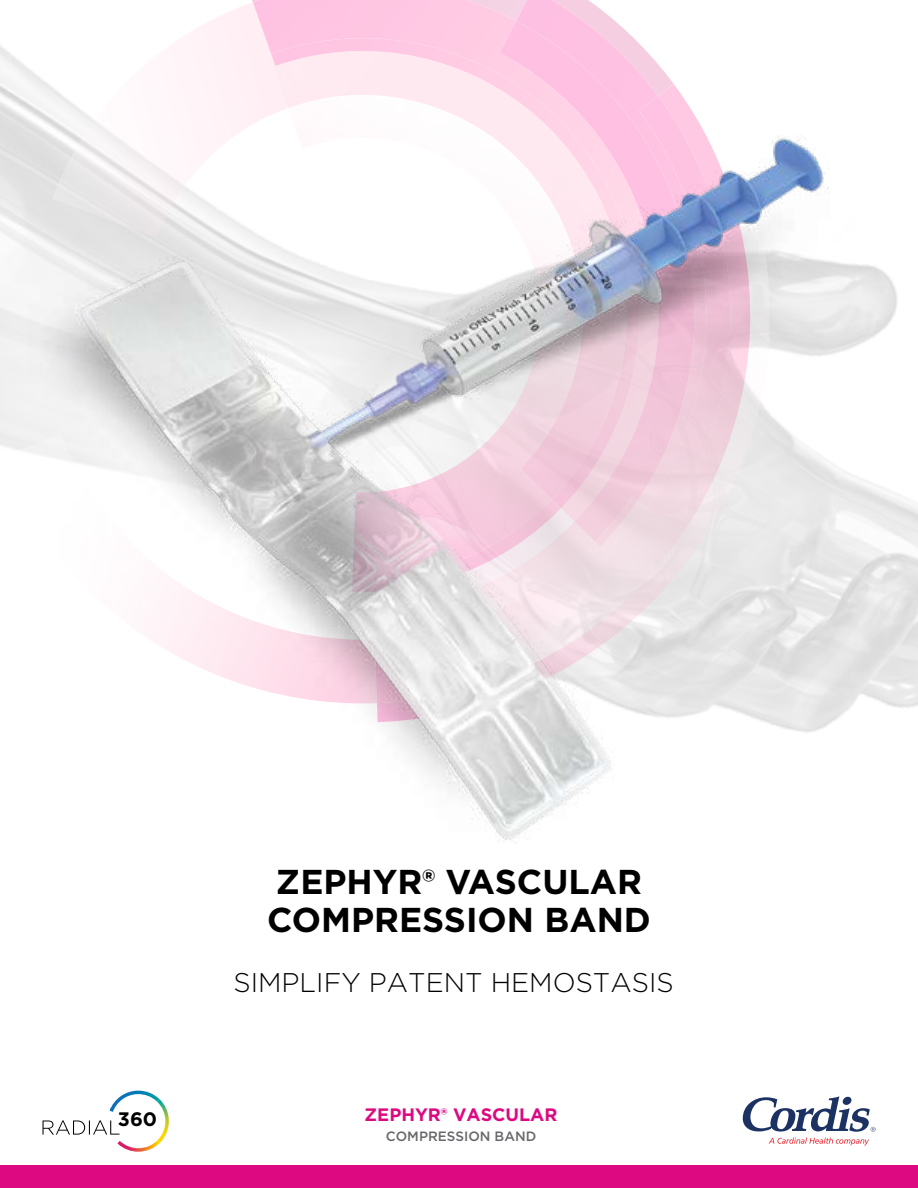
<style>
.page{position:relative;width:918px;height:1188px;background:#fff}
.page>*{position:absolute;margin:0;border:0;box-sizing:border-box;transform-origin:0 0}
.t1{font:700 34.5px/37.5px "Gotham";color:#000}
.t2{font:300 27px "Gotham";color:#000}
.t3{font:700 19.5px "Gotham";color:#000}
.t4{font:700 18px "Gotham";color:#dd0981}
.t5{font:500 13.5px "Gotham";color:#69676c}
</style>
<div class="page">
<img style="left:253px;top:0;width:366px;height:88px">
<img style="left:499px;top:24px;width:178px;height:64px">
<img style="left:271px;top:38px;width:369px;height:50px">
<div style="left:0;top:1166px;width:918px;height:22px;background:#dd0981"></div>
<svg style="left:43px;top:1091px;width:126px;height:61px"></svg>
<svg style="left:743px;top:1096px;width:132px;height:49px"></svg>
<img style="left:17px;top:88px;width:884px;height:756px">
<p class="t3" style="left:118px;top:1107px;width:41px">360</p>
<p class="t1" style="left:267px;top:863px;width:385px">ZEPHYR® VASCULAR<br>COMPRESSION BAND</p>
<p class="t2" style="left:233px;top:968px;width:442px">SIMPLIFY PATENT HEMOSTASIS</p>
<p class="t4" style="left:365px;top:1102px;width:194px">ZEPHYR® VASCULAR</p>
<p class="t5" style="left:386px;top:1128px;width:152px">COMPRESSION BAND</p>
</div>
